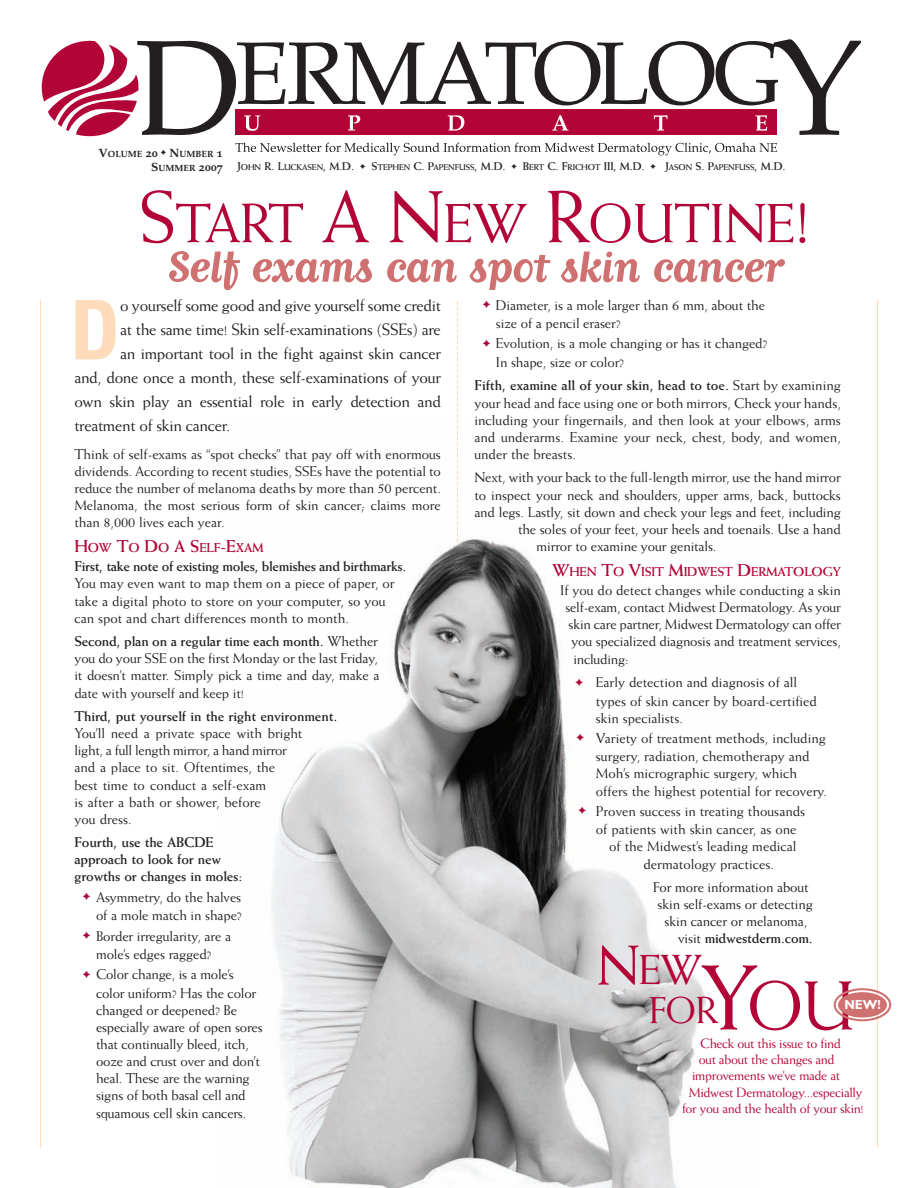
<style>
.page{position:relative;width:918px;height:1188px;background:#fff}
.page>*{position:absolute;margin:0;border:0;box-sizing:border-box;transform-origin:0 0}
.t1{font:700 condensed 82.35px "Univers";color:#fddbbb}
.t2{font:69.15px "Weiss";color:#b30437}
.t3{font:55.2px "Weiss";letter-spacing:-.02em;color:#b30437}
.t4{font:700 51px "Matrix Script";letter-spacing:-.025em;color:#cf7170}
.t5{font:42.15px "Weiss";color:#b30437}
.t6{font:37.65px "Weiss";color:#b30437}
.t7{font:16.5px "Weiss";letter-spacing:-.02em;color:#231f20}
.t8{font:14.25px/17.1px "Weiss";letter-spacing:-.01em;color:#231f20}
.t9{font:700 14.25px/17.1px "Weiss";letter-spacing:-.01em;color:#231f20}
.t10{font:13.5px "Weiss";letter-spacing:-.025em;color:#b30437}
.t11{font:700 13.05px "Gill Sans";color:#fff;scale:.95 1}
.t12{font:700 12.9px "Weiss";letter-spacing:-.015em;color:#b30437}
.t13{font:9px "Palatino Bold Os F";color:#231f20}
.t14{font:700 8.4px "Weiss";letter-spacing:-.015em;color:#231f20}
.s1{font-size:12px}
.s2{font-family:"Palatino Bold Os F";font-weight:400;font-size:12px}
.s3{font-family:"Palatino Bold Os F";font-weight:400;font-size:9px}
.s4{font-size:11.25px}
.s5{font-size:73.5px}
.s6{font-size:17.25px}
.s7{font-weight:700}
.s8{color:#b30437}
.s9{font-weight:400}
.s10{font-size:56.1px}
.s11{font-size:92.25px}
</style>
<div class="page">
<img style="left:272px;top:539px;width:434px;height:649px">
<svg style="left:42px;top:39px;width:819px;height:116px"></svg>
<hr style="left:40px;top:300px;width:1px;height:848px;background:#fddbbb">
<hr style="left:877px;top:300px;width:1px;height:848px;background:#fddbbb">
<svg style="left:457px;top:301px;width:1px;height:241px"></svg>
<svg style="left:834px;top:988px;width:57px;height:33px"></svg>
<p class="t13" style="left:99px;top:151px;width:126px"><span class="s1">V</span>OLUME <span class="s1">20</span> ✦ <span class="s1">N</span>UMBER <span class="s1">1</span></p>
<p class="t14" style="left:151px;top:165px;width:636px"><span class="s2">S</span><span class="s3">UMMER</span> <span class="s2">2007</span> <span class="s4">J</span>OHN <span class="s4">R. L</span>UCKASEN<span class="s4">, M.D.</span> ✦ <span class="s4">S</span>TEPHEN <span class="s4">C. P</span>APENFUSS<span class="s4">, M.D.</span> ✦ <span class="s4">B</span>ERT <span class="s4">C. F</span>RICHOT <span class="s4">III, M.D.</span> ✦ <span class="s4">J</span>ASON <span class="s4">S. P</span>APENFUSS<span class="s4">, M.D.</span></p>
<h3 class="t3" style="left:138px;top:201px;width:674px"><span class="s5">S</span>TART <span class="s5">A N</span>EW <span class="s5">R</span>OUTINE<span class="s5">!</span></h3>
<h3 class="t4" style="left:167px;top:234px;width:617px">Self exams can spot skin cancer</h3>
<h1 class="t1" style="left:70px;top:300px;width:52px">D</h1>
<p class="t7" style="left:120px;top:299px;width:322px">o yourself some good and give yourself some credit</p>
<p class="t7" style="left:120px;top:323px;width:322px">at the same time! Skin self-examinations (SSEs) are</p>
<p class="t7" style="left:120px;top:347px;width:322px">an important tool in the fight against skin cancer</p>
<p class="t7" style="left:74px;top:371px;width:368px">and, done once a month, these self-examinations of your</p>
<p class="t7" style="left:74px;top:395px;width:368px">own skin play an essential role in early detection and</p>
<p class="t7" style="left:74px;top:419px;width:157px">treatment of skin cancer.</p>
<p class="t8" style="left:74px;top:446px;width:368px;text-align:justify">Think of self-exams as “spot checks” that pay off with enormous dividends. According to recent studies, SSEs have the potential to reduce the number of melanoma deaths by more than 50 percent.<br>Melanoma, the most serious form of skin cancer; claims more than 8,000 lives each year.</p>
<p class="t12" style="left:74px;top:543px;width:191px"><span class="s6">H</span>OW <span class="s6">T</span>O <span class="s6">D</span>O <span class="s6">A S</span>ELF<span class="s6">-E</span>XAM</p>
<p class="t9" style="left:74px;top:559px;width:334px">First, take note of existing moles, blemishes and birthmarks.</p>
<p class="t8" style="left:74px;top:576px;width:322px">You may even want to map them on a piece of paper, or take a digital photo to store on your computer, so you can spot and chart differences month to month.</p>
<p class="t8" style="left:74px;top:634px;width:307px;text-align:justify"><span class="s7">Second, plan on a regular time each month.</span> Whether you do your SSE on the first Monday or the last Friday, it doesn’t matter. Simply pick a time and day, make a date with yourself and keep it!</p>
<p class="t9" style="left:74px;top:709px;width:264px">Third, put yourself in the right environment.</p>
<p class="t8" style="left:74px;top:726px;width:230px">You’ll need a private space with bright light, a full length mirror, a hand mirror and a place to sit. Oftentimes, the<br>best time to conduct a self-exam<br>is after a bath or shower, before<br>you dress.</p>
<p class="t9" style="left:74px;top:835px;width:169px">Fourth, use the ABCDE approach to look for new growths or changes in moles:</p>
<p class="t8" style="left:82px;top:889px;width:161px;line-height:18.5px;text-align:right"><span class="s8">✦</span> Asymmetry, do the halves of a mole match in shape?</p>
<p class="t8" style="left:82px;top:928px;width:150px;line-height:18.5px;text-align:center"><span class="s8">✦</span> Border irregularity, are a mole’s edges ragged?</p>
<p class="t8" style="left:96px;top:966px;width:162px;line-height:18.5px;text-indent:-14px"><span class="s8">✦</span> Color change, is a mole’s color uniform? Has the color</p>
<p class="t8" style="left:96px;top:1003px;width:168px">changed or deepened? Be especially aware of open sores that continually bleed, itch, ooze and crust over and don’t heal. These are the warning signs of both basal cell and squamous cell skin cancers.</p>
<p class="t8" style="left:496px;top:297px;width:271px;line-height:18.5px;text-indent:-14px"><span class="s8">✦</span> Diameter, is a mole larger than 6 mm, about the size of a pencil eraser?</p>
<p class="t8" style="left:496px;top:335px;width:273px;line-height:18.5px;text-indent:-14px"><span class="s8">✦</span> Evolution, is a mole changing or has it changed?<br>In shape, size or color?</p>
<p class="t8" style="left:474px;top:378px;width:368px;text-align:justify"><span class="s7">Fifth, examine all of your skin, head to toe.</span> Start by examining your head and face using one or both mirrors, Check your hands, including your fingernails, and then look at your elbows, arms and underarms. Examine your neck, chest, body, and women, under the breasts.</p>
<p class="t8" style="left:474px;top:470px;width:368px">Next, with your back to the full-length mirror, use the hand mirror</p>
<p class="t8" style="left:474px;top:487px;width:368px">to inspect your neck and shoulders, upper arms, back, buttocks</p>
<p class="t8" style="left:474px;top:504px;width:368px">and legs. Lastly, sit down and check your legs and feet, including</p>
<p class="t8" style="left:518px;top:521px;width:324px">the soles of your feet, your heels and toenails. Use a hand</p>
<p class="t8" style="left:537px;top:538px;width:181px">mirror to examine your genitals.</p>
<p class="t12" style="left:552px;top:567px;width:290px"><span class="s6">W</span>HEN <span class="s6">T</span>O <span class="s6">V</span>ISIT <span class="s6">M</span>IDWEST <span class="s6">D</span>ERMATOLOGY</p>
<p class="t8" style="left:560px;top:583px;width:282px">If you do detect changes while conducting a skin</p>
<p class="t8" style="left:565px;top:600px;width:277px">self-exam, contact Midwest Dermatology. As your</p>
<p class="t8" style="left:569px;top:617px;width:274px">skin care partner, Midwest Dermatology can offer</p>
<p class="t8" style="left:571px;top:634px;width:271px">you specialized diagnosis and treatment services,</p>
<p class="t8" style="left:573px;top:651px;width:57px">including:</p>
<p class="t8" style="left:596px;top:674px;width:223px;line-height:18.5px;text-indent:-21px"><span class="s8">✦</span> Early detection and diagnosis of all types of skin cancer by board-certified</p>
<p class="t8" style="left:576px;top:709px;width:251px;line-height:20.4px;text-indent:20px">skin specialists.<br><span class="s8">✦</span> Variety of treatment methods, including</p>
<p class="t8" style="left:596px;top:749px;width:233px">surgery, radiation, chemotherapy and<br>Moh’s micrographic surgery, which offers the highest potential for recovery.</p>
<p class="t8" style="left:596px;top:803px;width:211px;line-height:18.5px;text-indent:-18px"><span class="s8">✦</span> Proven success in treating thousands of patients with skin cancer, as one</p>
<p class="t8" style="left:644px;top:839px;width:154px;text-indent:-34px">of the Midwest’s leading medical dermatology practices.</p>
<p class="t8" style="left:653px;top:880px;width:157px">For more information about</p>
<p class="t8" style="left:658px;top:897px;width:157px">skin self-exams or detecting</p>
<p class="t8" style="left:665px;top:914px;width:144px">skin cancer or melanoma,</p>
<p class="t9" style="left:678px;top:931px;width:136px"><span class="s9">visit</span> midwestderm.com.</p>
<h3 class="t5" style="left:597px;top:953px;width:107px"><span class="s10">N</span>EW</h3>
<h2 class="t2" style="left:700px;top:978px;width:157px"><span class="s11">Y</span>OU</h2>
<h3 class="t6" style="left:649px;top:995px;width:70px">FOR</h3>
<p class="t11" style="left:844px;top:1000px;width:40px">NEW!</p>
<p class="t10" style="left:700px;top:1038px;width:142px">Check out this issue to find</p>
<p class="t10" style="left:699px;top:1054px;width:137px">out about the changes and</p>
<p class="t10" style="left:692px;top:1070px;width:149px">improvements we’ve made at</p>
<p class="t10" style="left:689px;top:1087px;width:175px">Midwest Dermatology...especially</p>
<p class="t10" style="left:682px;top:1103px;width:183px">for you and the health of your skin!</p>
</div>
